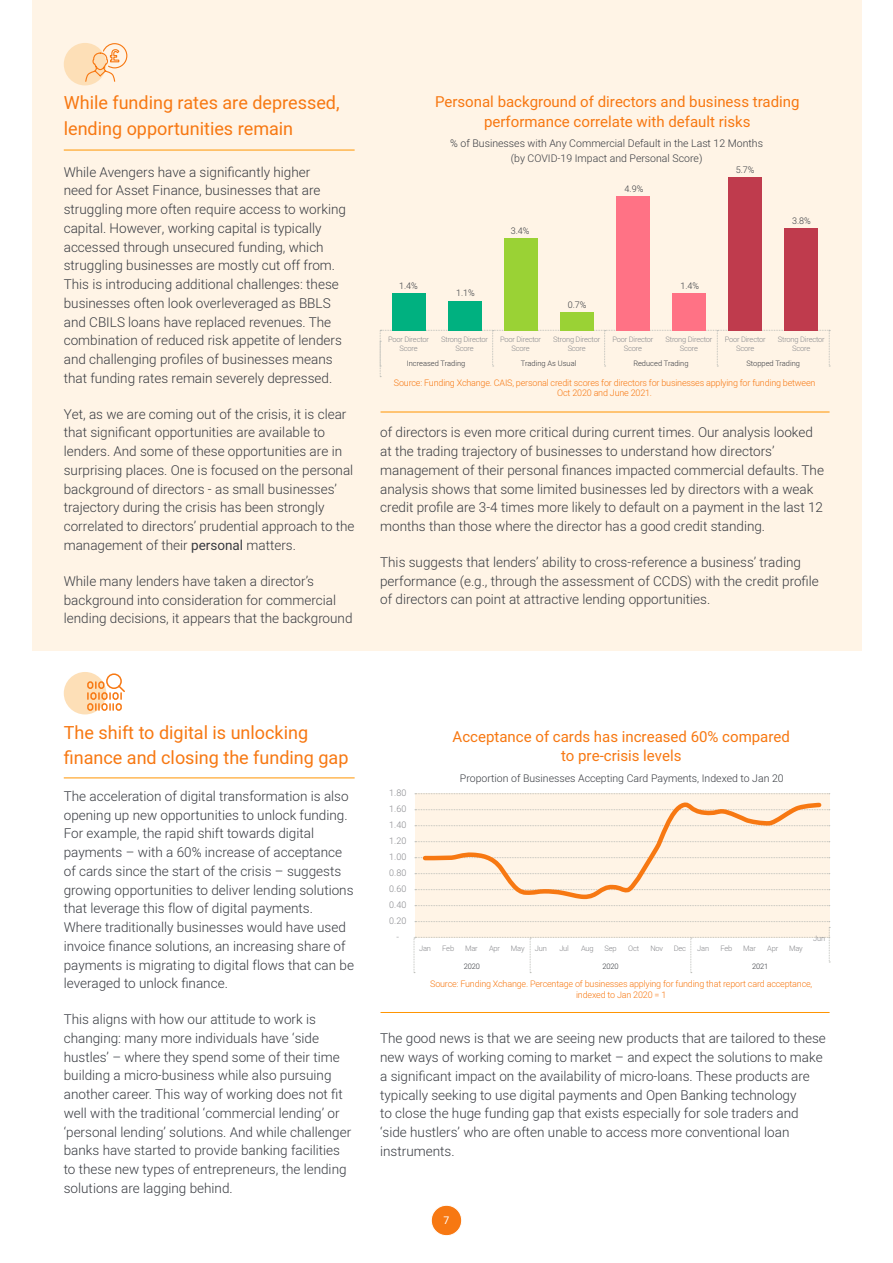
<style>
.page{position:relative;width:893px;height:1263px;background:#fff}
.page>*{position:absolute;margin:0;border:0;box-sizing:border-box;transform-origin:0 0}
.LargerHeading{font:18px/25.5px "Heebo";color:#f77812}
.t1{font:15px/19.5px "Heebo";color:#f77812;text-align:center}
.t2{font:300 13.5px/18.8px "Heebo";color:#383b41}
.t3{font:300 10.5px/15px "Heebo";color:#383b41;text-align:center}
.t4{font:10.5px "Heebo";color:#fff}
.t5{font:300 9px/10.5px "Heebo";letter-spacing:-.02em;color:#f77812;text-align:center}
.t6{font:300 9px "Heebo";color:#88898d}
.t7{font:300 9px "Heebo";color:#383b41}
.t8{font:300 7.5px/9px "Heebo";letter-spacing:-.025em;color:#88898d;text-align:center}
.t9{font:300 7.5px "Heebo";color:#383b41}
.s1{font-weight:400}
</style>
<div class="page">
<div style="left:415px;top:793px;width:415px;height:145px;background:#fff4e6"></div>
<div style="left:32px;top:0;width:829px;height:651px;background:#fff4e6"></div>
<div style="left:431px;top:1205px;width:31px;height:31px;background:#f77812;border-radius:50%"></div>
<div style="left:431px;top:1205px;width:31px;height:31px;border:1px solid #fff;border-radius:50%"></div>
<div style="left:64px;top:43px;width:42px;height:42px;background:#fddfb7;border-radius:50%"></div>
<div style="left:64px;top:672px;width:42px;height:42px;background:#fddfb7;border-radius:50%"></div>
<hr style="left:64px;top:150px;width:291px;height:1px;background:#ff9500">
<hr style="left:64px;top:778px;width:291px;height:1px;background:#ff9500">
<div style="left:785px;top:228px;width:33px;height:103px;background:#bf3b4d"></div>
<div style="left:672px;top:293px;width:34px;height:38px;background:#ff7285"></div>
<div style="left:616px;top:196px;width:34px;height:135px;background:#ff7285"></div>
<div style="left:560px;top:312px;width:34px;height:19px;background:#9ad235"></div>
<div style="left:504px;top:238px;width:33px;height:93px;background:#9ad235"></div>
<div style="left:448px;top:301px;width:33px;height:30px;background:#00b180"></div>
<div style="left:392px;top:293px;width:33px;height:38px;background:#00b180"></div>
<div style="left:729px;top:177px;width:33px;height:154px;background:#bf3b4d"></div>
<svg style="left:380px;top:330px;width:450px;height:47px"></svg>
<svg style="left:414px;top:921px;width:416px;height:52px"></svg>
<svg style="left:415px;top:793px;width:415px;height:113px"></svg>
<svg style="left:85px;top:43px;width:43px;height:43px"></svg>
<svg style="left:87px;top:673px;width:38px;height:39px"></svg>
<hr style="left:381px;top:1012px;width:449px;height:1px;background:#ff9500">
<hr style="left:381px;top:412px;width:449px;height:1px;background:#ff9500">
<p class="LargerHeading" style="left:64px;top:90px;width:277px">While funding rates are depressed, lending opportunities remain</p>
<p class="t2" style="left:64px;top:162px;width:284px">While Avengers have a significantly higher<br>need for Asset Finance, businesses that are struggling more often require access to working capital. However, working capital is typically accessed through unsecured funding, which struggling businesses are mostly cut off from.<br>This is introducing additional challenges: these businesses often look overleveraged as BBLS and CBILS loans have replaced revenues. The combination of reduced risk appetite of lenders and challenging profiles of businesses means that funding rates remain severely depressed.</p>
<p class="t2" style="left:64px;top:404px;width:292px">Yet, as we are coming out of the crisis, it is clear that significant opportunities are available to lenders. And some of these opportunities are in surprising places. One is focused on the personal background of directors - as small businesses’ trajectory during the crisis has been strongly correlated to directors’ prudential approach to the management of their <span class="s1">personal</span> matters.</p>
<p class="t2" style="left:64px;top:571px;width:290px">While many lenders have taken a director’s background into consideration for commercial lending decisions, it appears that the background</p>
<p class="t1" style="left:435px;top:92px;width:366px">Personal background of directors and business trading performance correlate with default risks</p>
<p class="t3" style="left:450px;top:135px;width:314px">% of Businesses with Any Commercial Default in the Last 12 Months (by COVID-19 Impact and Personal Score)</p>
<p class="t7" style="left:399px;top:280px;width:20px">1.4%</p>
<p class="t7" style="left:456px;top:286px;width:20px">1.1%</p>
<p class="t7" style="left:511px;top:224px;width:20px">3.4%</p>
<p class="t7" style="left:568px;top:298px;width:20px">0.7%</p>
<p class="t7" style="left:625px;top:183px;width:20px">4.9%</p>
<p class="t7" style="left:736px;top:164px;width:20px">5.7%</p>
<p class="t7" style="left:680px;top:279px;width:20px">1.4%</p>
<p class="t7" style="left:792px;top:215px;width:20px">3.8%</p>
<p class="t8" style="left:388px;top:335px;width:43px">Poor Director<br>Score</p>
<p class="t8" style="left:553px;top:335px;width:48px">Strong Director<br>Score</p>
<p class="t8" style="left:441px;top:335px;width:48px">Strong Director<br>Score</p>
<p class="t8" style="left:500px;top:335px;width:43px">Poor Director<br>Score</p>
<p class="t8" style="left:666px;top:335px;width:48px">Strong Director<br>Score</p>
<p class="t8" style="left:612px;top:335px;width:43px">Poor Director<br>Score</p>
<p class="t8" style="left:778px;top:335px;width:48px">Strong Director<br>Score</p>
<p class="t8" style="left:725px;top:335px;width:43px">Poor Director<br>Score</p>
<p class="t9" style="left:407px;top:358px;width:60px">Increased Trading</p>
<p class="t9" style="left:521px;top:358px;width:57px">Trading As Usual</p>
<p class="t9" style="left:633px;top:358px;width:57px">Reduced Trading</p>
<p class="t9" style="left:746px;top:358px;width:55px">Stopped Trading</p>
<p class="t5" style="left:394px;top:377px;width:423px">Source: Funding Xchange. CAIS, personal credit scores for directors for businesses applying for funding between<br>Oct 2020 and June 2021.</p>
<p class="t2" style="left:380px;top:423px;width:445px">of directors is even more critical during current times. Our analysis looked at the trading trajectory of businesses to understand how directors’ management of their personal finances impacted commercial defaults. The analysis shows that some limited businesses led by directors with a weak credit profile are 3-4 times more likely to default on a payment in the last 12 months than those where the director has a good credit standing.</p>
<p class="t2" style="left:380px;top:552px;width:440px">This suggests that lenders’ ability to cross-reference a business’ trading performance (e.g., through the assessment of CCDS) with the credit profile of directors can point at attractive lending opportunities.</p>
<p class="LargerHeading" style="left:64px;top:719px;width:286px">The shift to digital is unlocking finance and closing the funding gap</p>
<p class="t2" style="left:64px;top:786px;width:292px">The acceleration of digital transformation is also opening up new opportunities to unlock funding.<br>For example, the rapid shift towards digital payments – with a 60% increase of acceptance of cards since the start of the crisis – suggests growing opportunities to deliver lending solutions that leverage this flow of digital payments.<br>Where traditionally businesses would have used invoice finance solutions, an increasing share of payments is migrating to digital flows that can be leveraged to unlock finance.</p>
<p class="t2" style="left:64px;top:1010px;width:289px">This aligns with how our attitude to work is changing: many more individuals have ‘side hustles’ – where they spend some of their time building a micro-business while also pursuing another career. This way of working does not fit well with the traditional ‘commercial lending’ or ‘personal lending’ solutions. And while challenger banks have started to provide banking facilities to these new types of entrepreneurs, the lending solutions are lagging behind.</p>
<p class="t1" style="left:453px;top:726px;width:339px">Acceptance of cards has increased 60% compared to pre-crisis levels</p>
<p class="t6" style="left:389px;top:787px;width:19px">1.80</p>
<p class="t6" style="left:389px;top:803px;width:19px">1.60</p>
<p class="t6" style="left:389px;top:819px;width:19px">1.40</p>
<p class="t6" style="left:389px;top:835px;width:19px">1.20</p>
<p class="t6" style="left:389px;top:851px;width:19px">1.00</p>
<p class="t6" style="left:389px;top:866px;width:19px">0.80</p>
<p class="t6" style="left:389px;top:882px;width:19px">0.60</p>
<p class="t6" style="left:389px;top:898px;width:19px">0.40</p>
<p class="t6" style="left:389px;top:914px;width:19px">0.20</p>
<p class="t6" style="left:397px;top:930px;width:4px">-</p>
<p class="t3" style="left:460px;top:770px;width:325px">Proportion of Businesses Accepting Card Payments, Indexed to Jan 20</p>
<p class="t8" style="left:419px;top:944px;width:13px">Jan</p>
<p class="t8" style="left:442px;top:944px;width:13px">Feb</p>
<p class="t8" style="left:465px;top:944px;width:14px">Mar</p>
<p class="t8" style="left:489px;top:944px;width:12px">Apr</p>
<p class="t8" style="left:511px;top:944px;width:15px">May</p>
<p class="t8" style="left:535px;top:944px;width:13px">Jun</p>
<p class="t8" style="left:559px;top:944px;width:11px">Jul</p>
<p class="t8" style="left:581px;top:944px;width:14px">Aug</p>
<p class="t8" style="left:604px;top:944px;width:14px">Sep</p>
<p class="t8" style="left:628px;top:944px;width:12px">Oct</p>
<p class="t8" style="left:650px;top:944px;width:14px">Nov</p>
<p class="t8" style="left:674px;top:944px;width:14px">Dec</p>
<p class="t8" style="left:697px;top:944px;width:13px">Jan</p>
<p class="t8" style="left:720px;top:944px;width:13px">Feb</p>
<p class="t8" style="left:743px;top:944px;width:14px">Mar</p>
<p class="t8" style="left:767px;top:944px;width:12px">Apr</p>
<p class="t8" style="left:789px;top:944px;width:15px">May</p>
<p class="t9" style="left:464px;top:961px;width:18px">2020</p>
<p class="t9" style="left:602px;top:961px;width:18px">2020</p>
<p class="t9" style="left:752px;top:961px;width:18px">2021</p>
<p class="t8" style="left:813px;top:933px;width:13px">Jun</p>
<p class="t5" style="left:430px;top:979px;width:384px">Source: Funding Xchange. Percentage of businesses applying for funding that report card acceptance, indexed to Jan 2020 = 1</p>
<p class="t2" style="left:380px;top:1029px;width:447px">The good news is that we are seeing new products that are tailored to these new ways of working coming to market – and expect the solutions to make a significant impact on the availability of micro-loans. These products are typically seeking to use digital payments and Open Banking technology<br>to close the huge funding gap that exists especially for sole traders and ‘side hustlers’ who are often unable to access more conventional loan instruments.</p>
<p class="t4" style="left:444px;top:1213px;width:7px">7</p>
</div>
